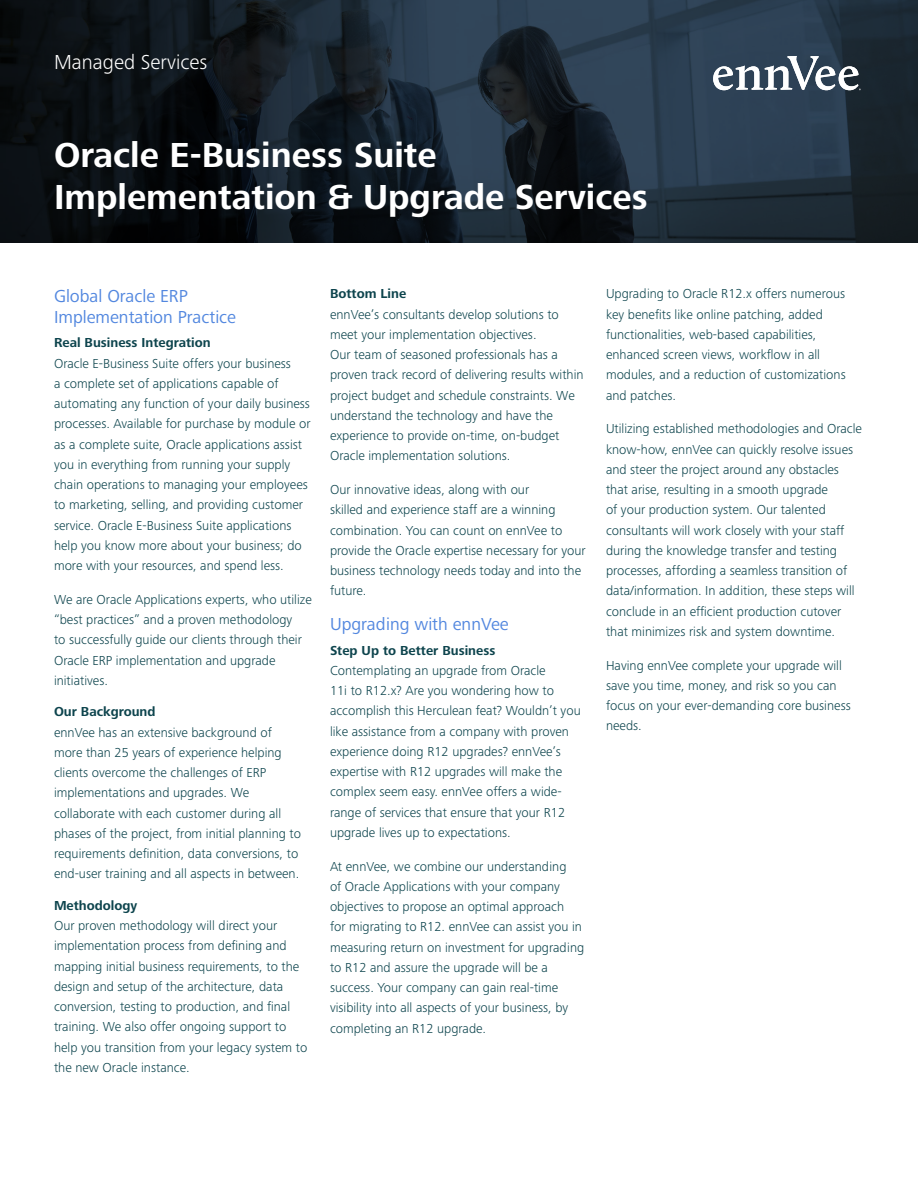
<style>
.page{position:relative;width:918px;height:1188px;background:#fff}
.page>*{position:absolute;margin:0;border:0;box-sizing:border-box;transform-origin:0 0}
.body_tight{font:700 36px/42px "Frutiger Next Pro";color:#fff}
._10_5_bold{font:300 21px "Frutiger Next Pro";color:#fff}
._10_5_bold-2{font:18px/21px "Frutiger Next Pro";color:#5287df}
._9_light{font:300 13.5px/20.2px "Frutiger Next Pro";color:#0d444d}
._10_5_bold-3{font:700 13.5px "Frutiger Next Pro";color:#0d444d}
</style>
<div class="page">
<svg style="left:0;top:0;width:918px;height:243px;background:#18232e"></svg>
<svg style="left:713px;top:56px;width:148px;height:34px"></svg>
<p class="_10_5_bold" style="left:54px;top:50px;width:155px">Managed Services</p>
<p class="body_tight" style="left:54px;top:134px;width:595px">Oracle E-Business Suite<br>Implementation &amp; Upgrade Services</p>
<p class="_10_5_bold-2" style="left:54px;top:285px;width:184px">Global Oracle ERP<br>Implementation Practice</p>
<p class="_10_5_bold-3" style="left:54px;top:335px;width:158px">Real Business Integration</p>
<p class="_9_light" style="left:54px;top:353px;width:258px">Oracle E-Business Suite offers your business<br>a complete set of applications capable of automating any function of your daily business processes. Available for purchase by module or as a complete suite, Oracle applications assist you in everything from running your supply chain operations to managing your employees to marketing, selling, and providing customer service. Oracle E-Business Suite applications help you know more about your business; do more with your resources, and spend less.</p>
<p class="_9_light" style="left:54px;top:589px;width:259px">We are Oracle Applications experts, who utilize “best practices” and a proven methodology<br>to successfully guide our clients through their Oracle ERP implementation and upgrade initiatives.</p>
<p class="_10_5_bold-3" style="left:54px;top:704px;width:103px">Our Background</p>
<p class="_9_light" style="left:54px;top:722px;width:249px">ennVee has an extensive background of more than 25 years of experience helping clients overcome the challenges of ERP implementations and upgrades. We collaborate with each customer during all phases of the project, from initial planning to requirements definition, data conversions, to end-user training and all aspects in between.</p>
<p class="_10_5_bold-3" style="left:54px;top:898px;width:85px">Methodology</p>
<p class="_9_light" style="left:54px;top:916px;width:255px">Our proven methodology will direct your implementation process from defining and mapping initial business requirements, to the design and setup of the architecture, data conversion, testing to production, and final training. We also offer ongoing support to help you transition from your legacy system to the new Oracle instance.</p>
<p class="_10_5_bold-3" style="left:330px;top:286px;width:78px">Bottom Line</p>
<p class="_9_light" style="left:330px;top:304px;width:255px">ennVee’s consultants develop solutions to meet your implementation objectives.<br>Our team of seasoned professionals has a proven track record of delivering results within project budget and schedule constraints. We understand the technology and have the experience to provide on-time, on-budget Oracle implementation solutions.</p>
<p class="_9_light" style="left:330px;top:480px;width:257px">Our innovative ideas, along with our<br>skilled and experience staff are a winning combination. You can count on ennVee to provide the Oracle expertise necessary for your business technology needs today and into the future.</p>
<p class="_10_5_bold-2" style="left:330px;top:613px;width:180px">Upgrading with ennVee</p>
<p class="_10_5_bold-3" style="left:330px;top:642px;width:167px">Step Up to Better Business</p>
<p class="_9_light" style="left:330px;top:660px;width:252px">Contemplating an upgrade from Oracle<br>11i to R12.x? Are you wondering how to accomplish this Herculean feat? Wouldn’t you like assistance from a company with proven experience doing R12 upgrades? ennVee’s expertise with R12 upgrades will make the complex seem easy. ennVee offers a wide&shy;range of services that ensure that your R12 upgrade lives up to expectations.</p>
<p class="_9_light" style="left:330px;top:856px;width:256px">At ennVee, we combine our understanding<br>of Oracle Applications with your company objectives to propose an optimal approach<br>for migrating to R12. ennVee can assist you in measuring return on investment for upgrading to R12 and assure the upgrade will be a success. Your company can gain real-time visibility into all aspects of your business, by completing an R12 upgrade.</p>
<p class="_9_light" style="left:606px;top:284px;width:241px">Upgrading to Oracle R12.x offers numerous key benefits like online patching, added functionalities, web-based capabilities, enhanced screen views, workflow in all modules, and a reduction of customizations and patches.</p>
<p class="_9_light" style="left:606px;top:419px;width:258px">Utilizing established methodologies and Oracle know-how, ennVee can quickly resolve issues and steer the project around any obstacles that arise, resulting in a smooth upgrade<br>of your production system. Our talented consultants will work closely with your staff during the knowledge transfer and testing processes, affording a seamless transition of data/information. In addition, these steps will conclude in an efficient production cutover that minimizes risk and system downtime.</p>
<p class="_9_light" style="left:606px;top:655px;width:246px">Having ennVee complete your upgrade will save you time, money, and risk so you can focus on your ever-demanding core business needs.</p>
</div>
